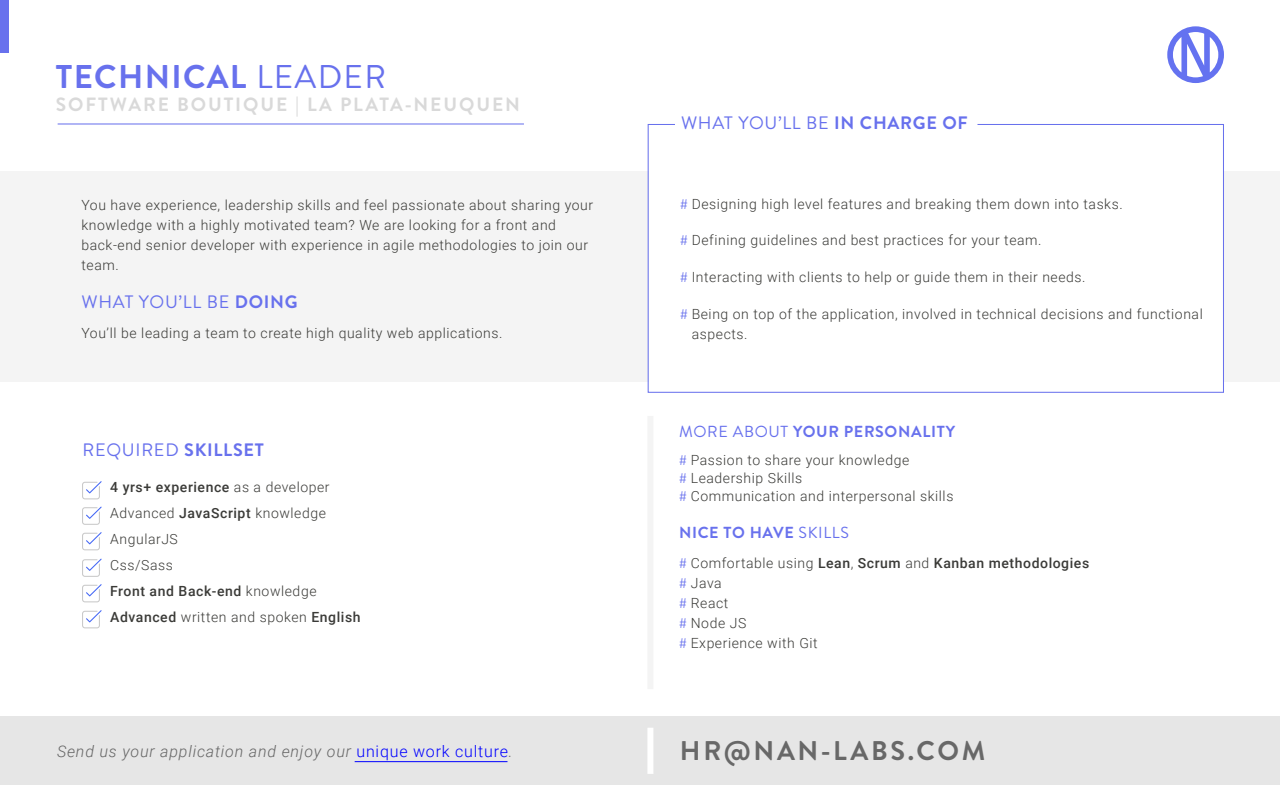
<style>
.page{position:relative;width:1280px;height:785px;background:#fff}
.page>*{position:absolute;margin:0;border:0;box-sizing:border-box;transform-origin:0 0}
.t1{font:700 32.9px "Brandon Grotesque";letter-spacing:.04em;color:#6871ed}
.t2{font:700 27px "Brandon Grotesque";letter-spacing:.1em;color:#686868}
.t3{font:700 19.2px "Brandon Grotesque";letter-spacing:.1em;color:#d9d9d9}
.t4{font:18px "Brandon Grotesque";letter-spacing:.04em;color:#6871ed}
.t5{font:italic 300 16px "Roboto";letter-spacing:.05em;color:#666}
.t6{font:700 16px "Brandon Grotesque";letter-spacing:.04em;color:#6871ed}
.t7{font:300 14px/20px "Roboto";letter-spacing:.04em;color:#3b3b38}
.t8{font:10.8px "Ubuntu Mono";color:#fff}
.s1{font-weight:400}
.s2{font-weight:700}
.s3{font-weight:500}
.s4{font-family:"Brandon Grotesque";font-weight:900;color:#6871ed}
.s5{font-style:normal;color:#00f}
</style>
<div class="page">
<div style="left:0;top:717px;width:1280px;height:68px;background:#e6e6e6"></div>
<div style="left:0;top:171px;width:648px;height:210px;background:#f4f4f4"></div>
<div style="left:1223px;top:171px;width:57px;height:210px;background:#f4f4f4"></div>
<hr style="left:58px;top:123px;width:466px;height:2px;background:#6871ed">
<div style="left:0;top:0;width:9px;height:53px;background:#6871ed"></div>
<svg style="left:647px;top:124px;width:578px;height:269px"></svg>
<svg style="left:82px;top:481px;width:20px;height:18px"></svg>
<svg style="left:82px;top:507px;width:20px;height:18px"></svg>
<svg style="left:82px;top:532px;width:20px;height:18px"></svg>
<svg style="left:82px;top:559px;width:20px;height:18px"></svg>
<svg style="left:82px;top:584px;width:20px;height:18px"></svg>
<svg style="left:82px;top:610px;width:20px;height:18px"></svg>
<div style="left:647px;top:416px;width:6px;height:273px;background:#f4f4f4"></div>
<div style="left:647px;top:728px;width:6px;height:46px;background:#fff"></div>
<svg style="left:1167px;top:26px;width:57px;height:57px"></svg>
<hr style="left:355px;top:761px;width:152px;height:1px;background:#00f">
<h1 class="t1" style="left:56px;top:53px;width:332px">TECHNICAL <span class="s1">LEADER</span></h1>
<h3 class="t3" style="left:56px;top:91px;width:466px">SOFTWARE BOUTIQUE | LA PLATA-NEUQUEN</h3>
<p class="t7" style="left:81px;top:194px;width:513px">You have experience, leadership skills and feel passionate about sharing your knowledge with a highly motivated team? We are looking for a front and back-end senior developer with experience in agile methodologies to join our team.</p>
<p class="t4" style="left:81px;top:290px;width:218px">WHAT YOU’LL BE <span class="s2">DOING</span></p>
<p class="t7" style="left:81px;top:323px;width:422px">You’ll be leading a team to create high quality web applications.</p>
<p class="t4" style="left:82px;top:438px;width:183px">REQUIRED <span class="s2">SKILLSET</span></p>
<p class="t7" style="left:110px;top:474px;width:252px;line-height:26px"><span class="s3">4 yrs+ experience</span> as a developer<br>Advanced <span class="s3">JavaScript</span> knowledge<br>AngularJS<br>Css/Sass<br><span class="s3">Front and Back-end</span> knowledge<br><span class="s3">Advanced</span> written and spoken <span class="s3">English</span></p>
<p class="t4" style="left:681px;top:111px;width:288px">WHAT YOU’LL BE <span class="s2">IN CHARGE OF</span></p>
<p class="t7" style="left:680px;top:193px;width:444px"><span class="s4">#</span> Designing high level features and breaking them down into tasks.</p>
<p class="t7" style="left:680px;top:230px;width:363px"><span class="s4">#</span> Defining guidelines and best practices for your team.</p>
<p class="t7" style="left:680px;top:267px;width:407px"><span class="s4">#</span> Interacting with clients to help or guide them in their needs.</p>
<p class="t7" style="left:692px;top:303px;width:512px;text-indent:-12px"><span class="s4">#</span> Being on top of the application, involved in technical decisions and functional aspects.</p>
<p class="t6" style="left:679px;top:421px;width:278px"><span class="s1">MORE ABOUT</span> YOUR PERSONALITY</p>
<p class="t7" style="left:679px;top:451px;width:276px;line-height:18px"><span class="s4">#</span> Passion to share your knowledge<br><span class="s4">#</span> Leadership Skills<br><span class="s4">#</span> Communication and interpersonal skills</p>
<p class="t6" style="left:679px;top:522px;width:171px">NICE TO HAVE <span class="s1">SKILLS</span></p>
<p class="t7" style="left:679px;top:553px;width:412px"><span class="s4">#</span> Comfortable using <span class="s3">Lean</span>, <span class="s3">Scrum</span> and <span class="s3">Kanban methodologies </span><span class="s4">#</span> Java<br><span class="s4">#</span> React<br><span class="s4">#</span> Node JS<br><span class="s4">#</span> Experience with Git</p>
<p class="t8" style="left:742px;top:496px;width:7px">&gt;</p>
<p class="t8" style="left:742px;top:526px;width:7px">&gt;</p>
<p class="t5" style="left:57px;top:740px;width:457px">Send us your application and enjoy our <span class="s5">unique work culture</span>.</p>
<h2 class="t2" style="left:680px;top:731px;width:307px">HR@NAN-LABS.COM</h2>
</div>
